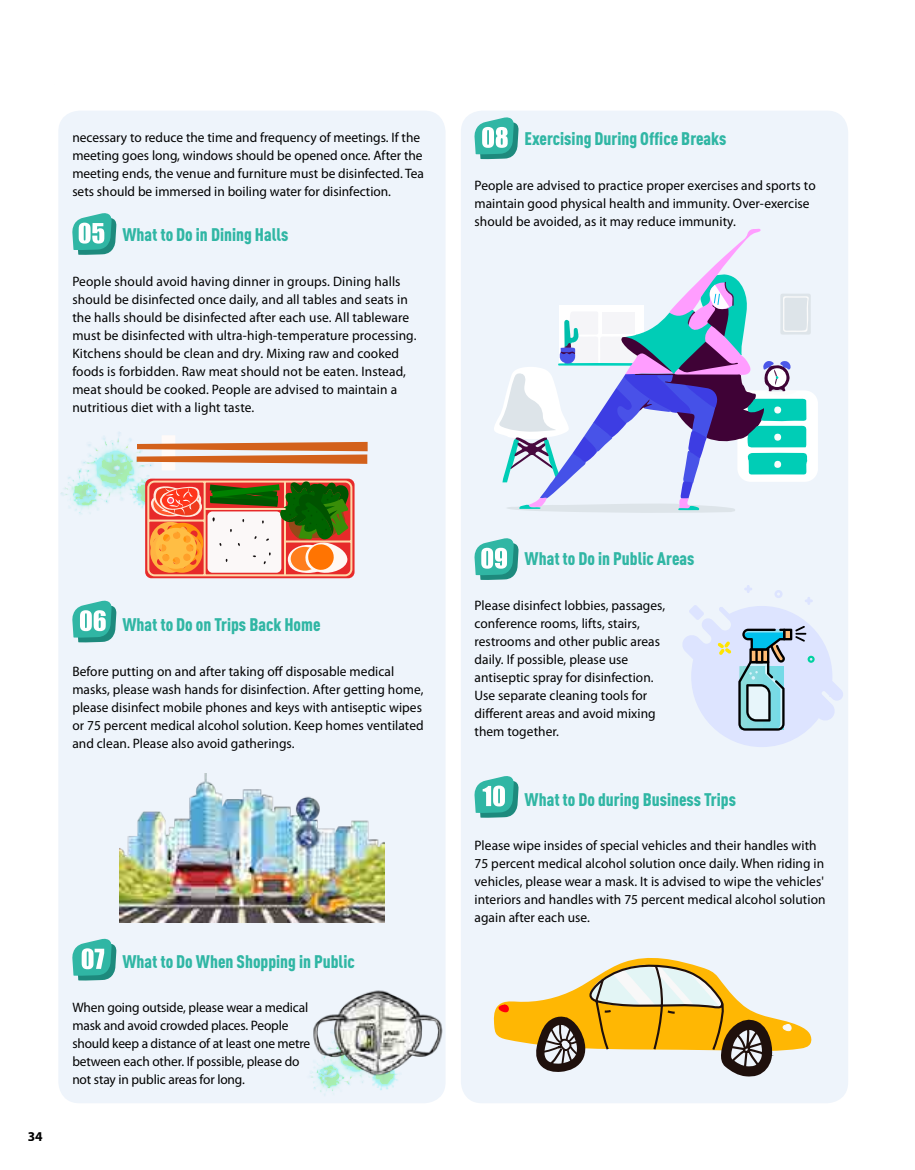
<style>
.page{position:relative;width:915px;height:1170px;background:#fff}
.page>*{position:absolute;margin:0;border:0;box-sizing:border-box;transform-origin:0 0}
.t1{font:900 18px "DIN Cond";color:#30b6a4}
.t2{font:13.65px/18px "Myriad Pro";letter-spacing:.005em;color:#000}
.t3{font:700 13.5px "Myriad Pro";color:#000}
</style>
<div class="page">
<div style="left:58px;top:111px;width:387px;height:992px;background:#eef4fb;border-radius:21px"></div>
<div style="left:460px;top:111px;width:387px;height:992px;background:#eef4fb;border-radius:21px"></div>
<img style="left:60px;top:432px;width:93px;height:82px">
<img style="left:313px;top:1080px;width:85px;height:16px">
<div style="left:737px;top:390px;width:80px;height:92px;background:#fff;border-radius:13px"></div>
<svg style="left:494px;top:228px;width:316px;height:285px"></svg>
<img style="left:120px;top:773px;width:264px;height:149px">
<svg style="left:683px;top:585px;width:160px;height:162px"></svg>
<svg style="left:493px;top:957px;width:319px;height:120px"></svg>
<img style="left:310px;top:990px;width:133px;height:90px">
<svg style="left:145px;top:478px;width:209px;height:100px"></svg>
<svg style="left:146px;top:479px;width:207px;height:98px"></svg>
<div style="left:161px;top:435px;width:14px;height:35px;background:#fffaf8"></div>
<svg style="left:137px;top:442px;width:230px;height:22px"></svg>
<svg style="left:474px;top:117px;width:45px;height:43px"></svg>
<svg style="left:474px;top:538px;width:45px;height:42px"></svg>
<svg style="left:474px;top:776px;width:45px;height:42px"></svg>
<svg style="left:72px;top:213px;width:45px;height:42px"></svg>
<svg style="left:72px;top:600px;width:45px;height:43px"></svg>
<svg style="left:72px;top:938px;width:45px;height:42px"></svg>
<p class="t2" style="left:72px;top:128px;width:353px">necessary to reduce the time and frequency of meetings. If the meeting goes long, windows should be opened once. After the meeting ends, the venue and furniture must be disinfected. Tea sets should be immersed in boiling water for disinfection.</p>
<h1 class="t1" style="left:122px;top:223px;width:168px">What to Do in Dining Halls</h1>
<p class="t2" style="left:72px;top:272px;width:345px">People should avoid having dinner in groups. Dining halls should be disinfected once daily, and all tables and seats in the halls should be disinfected after each use. All tableware must be disinfected with ultra-high-temperature processing.<br>Kitchens should be clean and dry. Mixing raw and cooked foods is forbidden. Raw meat should not be eaten. Instead, meat should be cooked. People are advised to maintain a nutritious diet with a light taste.</p>
<h1 class="t1" style="left:524px;top:127px;width:203px">Exercising During Office Breaks</h1>
<p class="t2" style="left:474px;top:176px;width:342px">People are advised to practice proper exercises and sports to maintain good physical health and immunity. Over-exercise should be avoided, as it may reduce immunity.</p>
<h1 class="t1" style="left:122px;top:613px;width:200px">What to Do on Trips Back Home</h1>
<p class="t2" style="left:72px;top:662px;width:353px">Before putting on and after taking off disposable medical masks, please wash hands for disinfection. After getting home, please disinfect mobile phones and keys with antiseptic wipes or 75 percent medical alcohol solution. Keep homes ventilated and clean. Please also avoid gatherings.</p>
<p class="t3" style="left:28px;top:1128px;width:16px">34</p>
<h1 class="t1" style="left:122px;top:949px;width:234px">What to Do When Shopping in Public</h1>
<p class="t2" style="left:72px;top:998px;width:239px">When going outside, please wear a medical mask and avoid crowded places. People should keep a distance of at least one metre between each other. If possible, please do not stay in public areas for long.</p>
<h1 class="t1" style="left:524px;top:547px;width:171px">What to Do in Public Areas</h1>
<p class="t2" style="left:474px;top:596px;width:192px">Please disinfect lobbies, passages, conference rooms, lifts, stairs, restrooms and other public areas daily. If possible, please use antiseptic spray for disinfection.<br>Use separate cleaning tools for different areas and avoid mixing them together.</p>
<h1 class="t1" style="left:524px;top:787px;width:213px">What to Do during Business Trips</h1>
<p class="t2" style="left:474px;top:836px;width:352px">Please wipe insides of special vehicles and their handles with 75 percent medical alcohol solution once daily. When riding in vehicles, please wear a mask. It is advised to wipe the vehicles' interiors and handles with 75 percent medical alcohol solution again after each use.</p>
</div>
